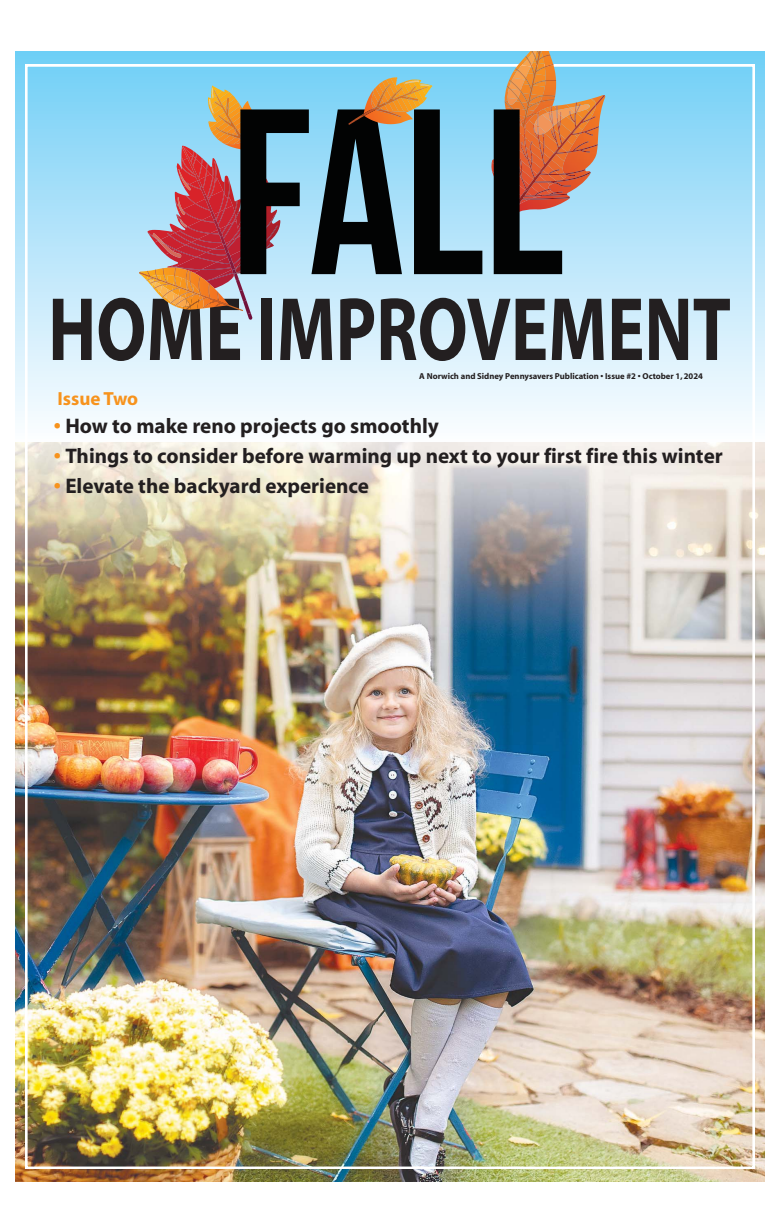
<style>
.page{position:relative;width:780px;height:1216px;background:#fff}
.page>*{position:absolute;margin:0;border:0;box-sizing:border-box;transform-origin:0 0}
.t1{font:700 90.8px "Myriad";color:#231f20;scale:.77 1}
.t2{font:700 21.1px "Myriad";color:#231f20}
.t3{font:700 19px "Myriad";color:#f7931d}
.t4{font:700 8.6px "Myriad";color:#231f20}
.s1{color:#f7931d}
</style>
<div class="page">
<img style="left:16px;top:442px;width:748px;height:739px">
<svg style="left:16px;top:52px;width:748px;height:368px;background:#99dcf8"></svg>
<img style="left:26px;top:65px;width:728px;height:1103px">
<svg style="left:491px;top:52px;width:113px;height:222px;background:#95857b"></svg>
<svg style="left:139px;top:77px;width:343px;height:243px;background:#87949e"></svg>
<h1 class="t1" style="left:48px;top:295px;width:888px">HOME IMPROVEMENT</h1>
<p class="t4" style="left:419px;top:373px;width:285px">A Norwich and Sidney Pennysavers Publication • Issue #2 • October 1, 2024</p>
<p class="t3" style="left:57px;top:392px;width:82px">Issue Two</p>
<p class="t2" style="left:54px;top:418px;width:387px"><span class="s1">•</span> How to make reno projects go smoothly</p>
<p class="t2" style="left:54px;top:448px;width:670px"><span class="s1">•</span> Things to consider before warming up next to your first fire this winter</p>
<p class="t2" style="left:54px;top:477px;width:317px"><span class="s1">•</span> Elevate the backyard experience</p>
</div>
